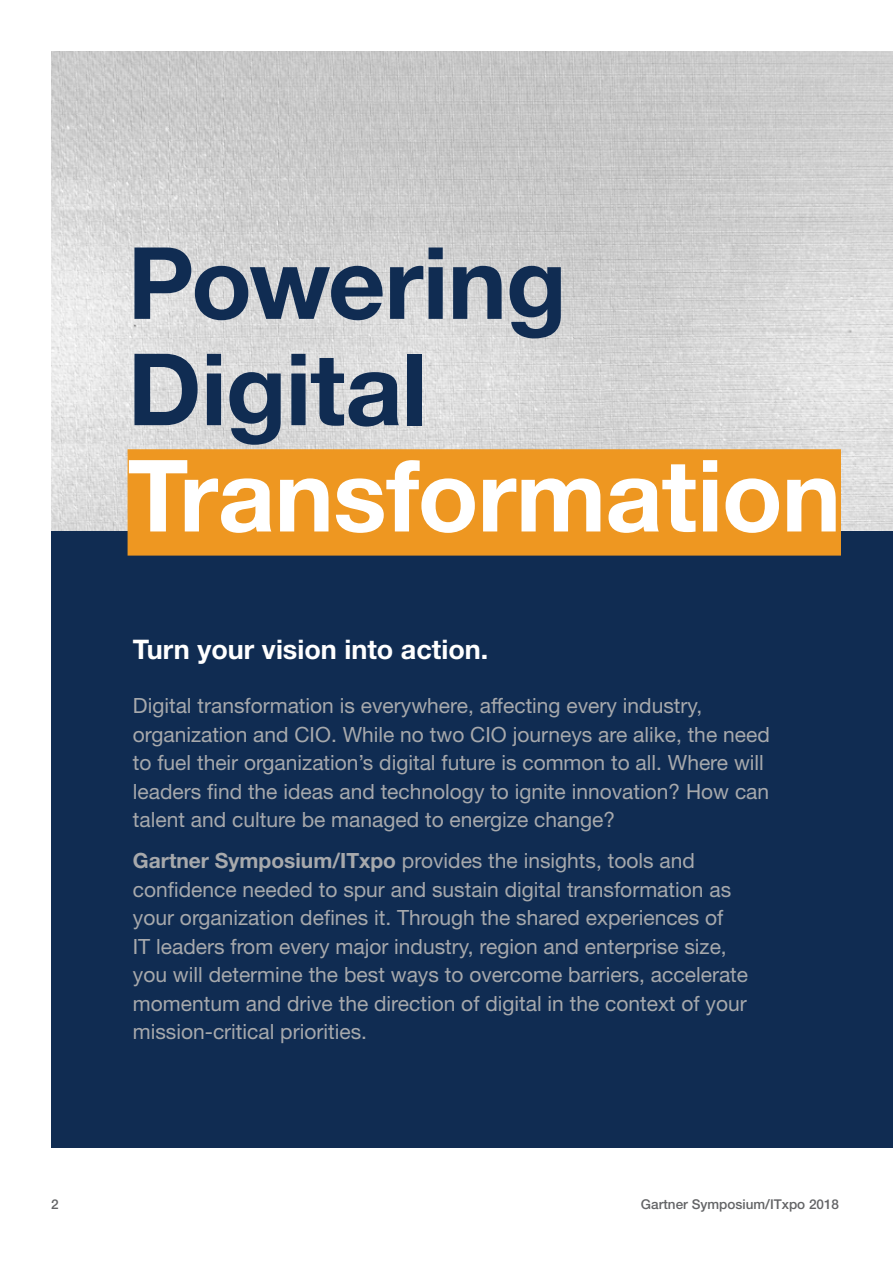
<style>
.page{position:relative;width:893px;height:1263px;background:#fff}
.page>*{position:absolute;margin:0;border:0;box-sizing:border-box;transform-origin:0 0}
.t1{font:700 99.9px/106.4px "Helvetica Neue LT";letter-spacing:-.01em;color:#102c52}
.t2{font:700 99.9px "Helvetica Neue LT";letter-spacing:-.01em;color:#fff}
.t3{font:700 27px "Helvetica Neue LT";color:#fff}
.t4{font:21px/28.5px "Helvetica Neue LT";color:#a7a9ac}
.t5{font:500 13.5px "Helvetica Neue LT";color:#636466}
.s1{font-weight:700}
</style>
<div class="page">
<img style="left:51px;top:51px;width:842px;height:480px">
<div style="left:51px;top:531px;width:842px;height:617px;background:#102c52"></div>
<div style="left:128px;top:449px;width:713px;height:107px;background:#ee9721"></div>
<h1 class="t1" style="left:128px;top:228px;width:441px">Powering<br>Digital</h1>
<h1 class="t2" style="left:128px;top:434px;width:715px">Transformation</h1>
<p class="t3" style="left:133px;top:633px;width:357px">Turn your vision into action.</p>
<p class="t4" style="left:133px;top:691px;width:638px">Digital transformation is everywhere, affecting every industry, organization and CIO. While no two CIO journeys are alike, the need to fuel their organization’s digital future is common to all. Where will leaders find the ideas and technology to ignite innovation? How can talent and culture be managed to energize change?</p>
<p class="t4" style="left:133px;top:846px;width:617px"><span class="s1">Gartner Symposium/ITxpo</span> provides the insights, tools and confidence needed to spur and sustain digital transformation as your organization defines it. Through the shared experiences of<br>IT leaders from every major industry, region and enterprise size, you will determine the best ways to overcome barriers, accelerate momentum and drive the direction of digital in the context of your mission-critical priorities.</p>
<p class="t5" style="left:51px;top:1196px;width:9px">2</p>
<p class="t5" style="left:641px;top:1196px;width:200px">Gartner Symposium/ITxpo 2018</p>
</div>
